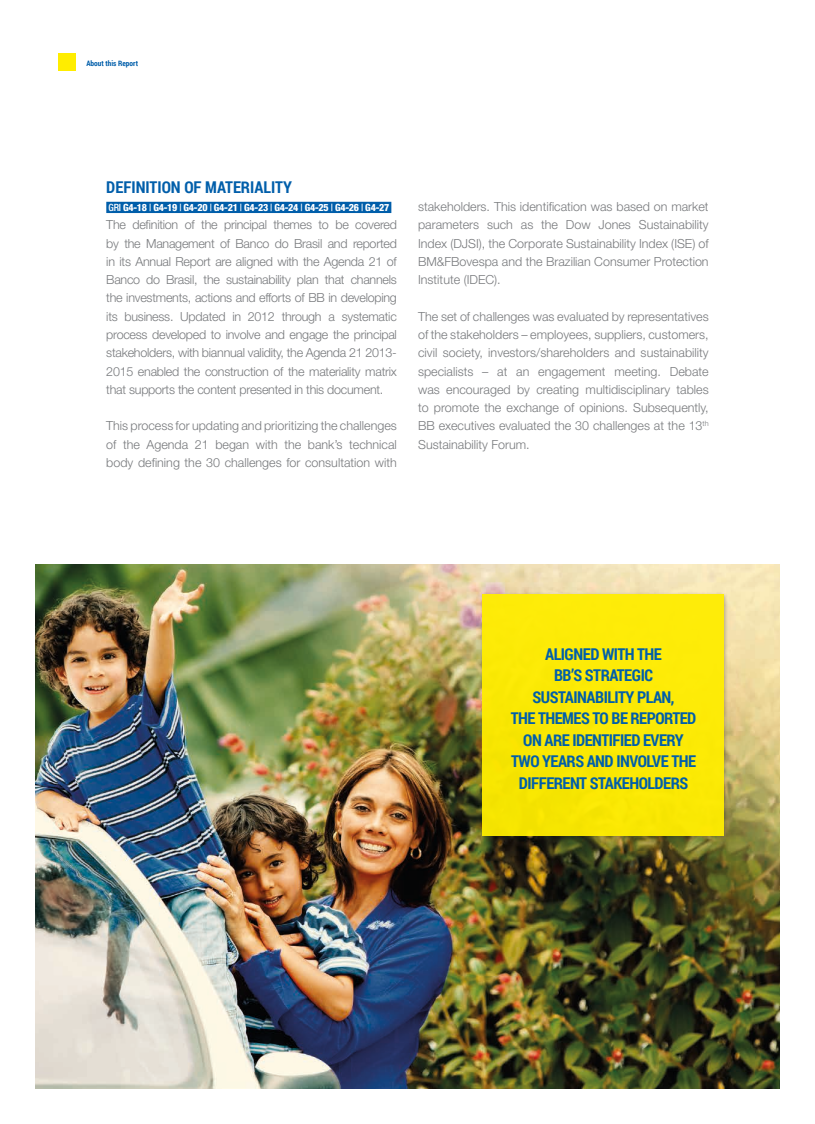
<style>
.page{position:relative;width:815px;height:1124px;background:#fff}
.page>*{position:absolute;margin:0;border:0;box-sizing:border-box;transform-origin:0 0}
.t1{font:700 16.25px/21.5px "Roboto Condensed";letter-spacing:-.03em;color:#005eaa;text-align:center}
.t2{font:700 16.25px "Roboto Condensed";color:#005eaa}
.t3{font:300 12.5px/18.2px "Helvetica Neue LT Std";color:#77797c;text-align:justify}
.t4{font:800 condensed 10px "Helvetica Neue LT Std";letter-spacing:-.02em;color:#fff}
.t5{font:700 7.5px "Roboto Condensed";color:#005eaa}
.s1{font-weight:500}
</style>
<div class="page">
<div style="left:58px;top:53px;width:17px;height:18px;background:#ffed00"></div>
<div style="left:106px;top:202px;width:285px;height:11px;background:#005eaa"></div>
<img style="left:35px;top:564px;width:745px;height:524px">
<div style="left:479px;top:591px;width:249px;height:249px;background:#231f20;opacity:.3"></div>
<div style="left:482px;top:594px;width:241px;height:241px;background:#ffed00"></div>
<p class="t5" style="left:86px;top:58px;width:53px">About this Report</p>
<h1 class="t2" style="left:106px;top:176px;width:187px">DEFINITION OF MATERIALITY</h1>
<p class="t4" style="left:108px;top:201px;width:282px"><span class="s1">GRI</span> G4-18 <span class="s1">|</span> G4-19 <span class="s1">|</span> G4-20 <span class="s1">|</span> G4-21 <span class="s1">|</span> G4-23 <span class="s1">|</span> G4-24 <span class="s1">|</span> G4-25 <span class="s1">|</span> G4-26 <span class="s1">|</span> G4-27</p>
<p class="t3" style="left:106px;top:215px;width:292px">The definition of the principal themes to be covered by the Management of Banco do Brasil and reported in its Annual Report are aligned with the Agenda 21 of Banco do Brasil, the sustainability plan that channels the investments, actions and efforts of BB in developing its business. Updated in 2012 through a systematic process developed to involve and engage the principal stakeholders, with biannual validity, the Agenda 21 2013- 2015 enabled the construction of the materiality matrix that supports the content presented in this document.</p>
<p class="t3" style="left:106px;top:416px;width:292px">This process for updating and prioritizing the challenges of the Agenda 21 began with the bank’s technical body defining the 30 challenges for consultation with</p>
<p class="t3" style="left:418px;top:197px;width:292px">stakeholders. This identification was based on market parameters such as the Dow Jones Sustainability Index (DJSI), the Corporate Sustainability Index (ISE) of BM&amp;FBovespa and the Brazilian Consumer Protection Institute (IDEC).</p>
<p class="t3" style="left:418px;top:307px;width:292px">The set of challenges was evaluated by representatives of the stakeholders – employees, suppliers, customers, civil society, investors/shareholders and sustainability specialists – at an engagement meeting. Debate was encouraged by creating multidisciplinary tables to promote the exchange of opinions. Subsequently, BB executives evaluated the 30 challenges at the 13<sup>th </sup>Sustainability Forum.</p>
<h1 class="t1" style="left:511px;top:642px;width:187px">ALIGNED WITH THE<br>BB’S STRATEGIC<br>SUSTAINABILITY PLAN,<br>THE THEMES TO BE REPORTED<br>ON ARE IDENTIFIED EVERY<br>TWO YEARS AND INVOLVE THE<br>DIFFERENT STAKEHOLDERS</h1>
</div>
